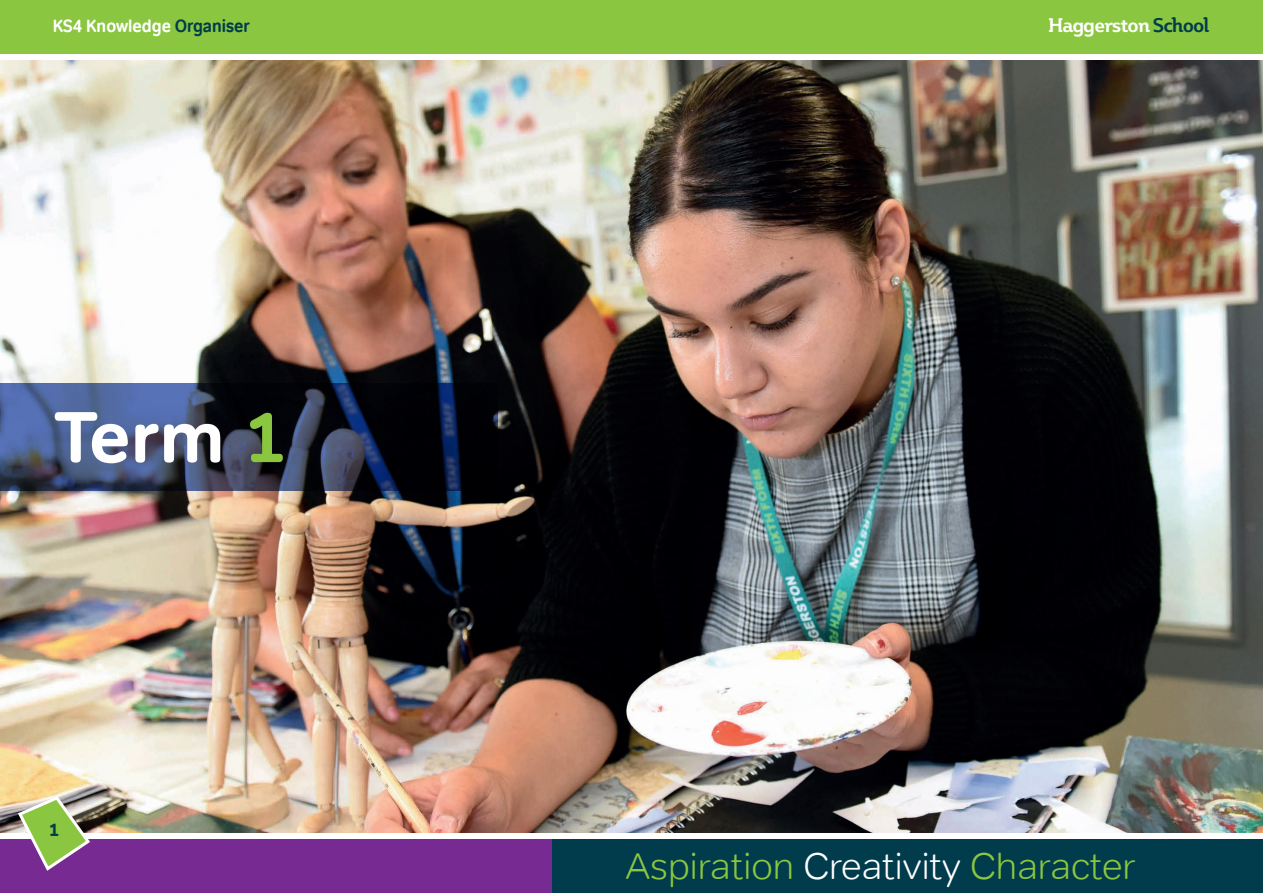
<style>
.page{position:relative;width:1263px;height:893px;background:#fff}
.page>*{position:absolute;margin:0;border:0;box-sizing:border-box;transform-origin:0 0}
.t1{font:700 72px "Tondo";color:#fff}
.t2{font:300 37.5px "Tondo";color:#8bc640}
.ParaStyle03-Leading_Auto__Align_Justifie{font:700 19.5px "Plume Da Ma";letter-spacing:-.05em;color:#fff}
.t3{font:18px "Tondo Signage";color:#fff}
.t4{font:700 18px "Tondo";color:#003c4c}
.s1{color:#003c4c}
.s2{color:#8bc640}
.s3{color:#fff}
</style>
<div class="page">
<img style="left:0;top:0;width:1263px;height:833px">
<div style="left:0;top:839px;width:893px;height:54px;background:#772a91"></div>
<div style="left:553px;top:839px;width:710px;height:54px;background:#003c4c"></div>
<div style="left:0;top:0;width:1262px;height:54px;background:#8bc640"></div>
<svg style="left:0;top:383px;width:497px;height:107px"></svg>
<div style="left:0;top:54px;width:1263px;height:6px;background:#fff"></div>
<svg style="left:16px;top:794px;width:76px;height:77px"></svg>
<p class="t3" style="left:53px;top:15px;width:198px">KS4 Knowledge <span class="s1">Organiser</span></p>
<p class="ParaStyle03-Leading_Auto__Align_Justifie" style="left:1048px;top:13px;width:163px">Haggerston <span class="s1">School</span></p>
<p class="t1" style="left:54px;top:393px;width:234px">Term <span class="s2">1</span></p>
<p class="t4" style="left:49px;top:819px;width:10px">1</p>
<p class="t2" style="left:625px;top:844px;width:512px">Aspiration <span class="s3">Creativity</span> Character</p>
</div>
